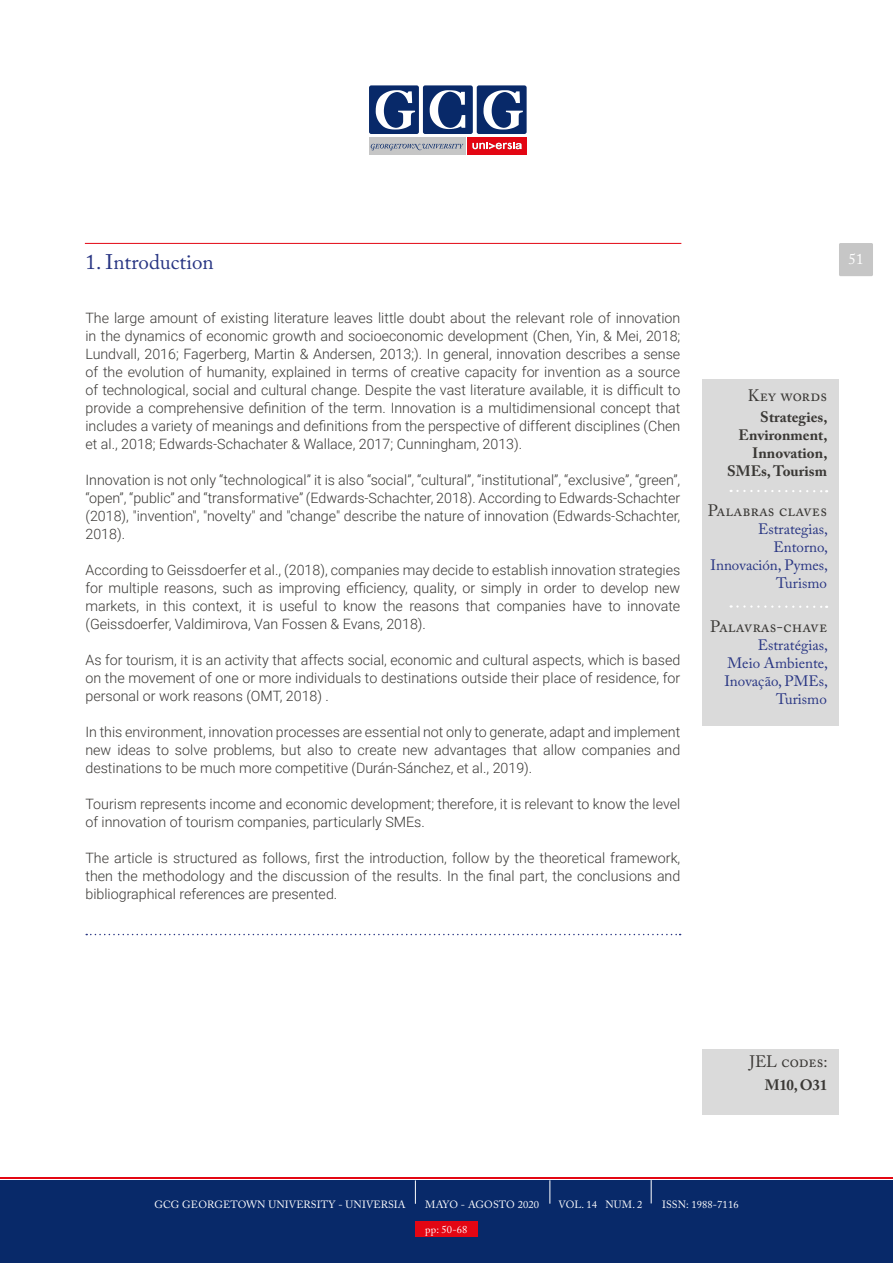
<style>
.page{position:relative;width:893px;height:1263px;background:#fff}
.page>*{position:absolute;margin:0;border:0;box-sizing:border-box;transform-origin:0 0}
.t1{font:21px "Adobe Caslon Pro";color:#283583}
.t2{font:16.5px "Adobe Caslon Pro";color:#3a3835}
.t3{font:15px/18px "Adobe Caslon Pro";color:#283583;text-align:right}
.t4{font:700 15px/18px "Adobe Caslon Pro";color:#3a3835;text-align:right}
.t5{font:15px "Adobe Caslon Pro";color:#fff}
.t6{font:300 14.25px/18px "Roboto";color:#3a3835;text-align:justify}
.t7{font:10.5px "Adobe Caslon Pro";letter-spacing:.01em;color:#fff}
</style>
<div class="page">
<hr style="left:85px;top:243px;width:596px;height:1px;background:#e30613">
<hr style="left:0;top:1177px;width:893px;height:1px;background:#e30613">
<div style="left:0;top:1180px;width:893px;height:83px;background:#082969"></div>
<svg style="left:550px;top:1180px;width:1px;height:24px"></svg>
<svg style="left:415px;top:1180px;width:1px;height:24px"></svg>
<svg style="left:651px;top:1180px;width:1px;height:23px"></svg>
<div style="left:369px;top:85px;width:50px;height:49px;background:#082969;border-radius:2px"></div>
<div style="left:423px;top:85px;width:50px;height:49px;background:#082969;border-radius:2px"></div>
<div style="left:477px;top:85px;width:50px;height:49px;background:#082969;border-radius:2px"></div>
<div style="left:467px;top:137px;width:60px;height:18px;background:#e30613"></div>
<svg style="left:472px;top:143px;width:50px;height:6px"></svg>
<div style="left:369px;top:137px;width:97px;height:18px;background:#c6c6c6"></div>
<svg style="left:371px;top:144px;width:92px;height:7px"></svg>
<svg style="left:376px;top:90px;width:39px;height:39px"></svg>
<svg style="left:430px;top:90px;width:35px;height:39px"></svg>
<svg style="left:483px;top:90px;width:40px;height:39px"></svg>
<div style="left:839px;top:243px;width:34px;height:33px;background:#c6c6c6;border-radius:2px"></div>
<div style="left:702px;top:1049px;width:137px;height:65px;background:#dadada"></div>
<svg style="left:86px;top:934px;width:595px;height:1px"></svg>
<div style="left:702px;top:379px;width:137px;height:346px;background:#dadada"></div>
<svg style="left:731px;top:490px;width:96px;height:2px"></svg>
<svg style="left:731px;top:605px;width:96px;height:3px"></svg>
<div style="left:415px;top:1221px;width:63px;height:16px;background:#e30613"></div>
<h1 class="t1" style="left:85px;top:250px;width:130px">1. Introduction</h1>
<p class="t5" style="left:848px;top:250px;width:16px">51</p>
<p class="t6" style="left:85px;top:309px;width:596px">The large amount of existing literature leaves little doubt about the relevant role of innovation in the dynamics of economic growth and socioeconomic development (Chen, Yin, &amp; Mei, 2018; Lundvall, 2016; Fagerberg, Martin &amp; Andersen, 2013;). In general, innovation describes a sense of the evolution of humanity, explained in terms of creative capacity for invention as a source of technological, social and cultural change. Despite the vast literature available, it is difficult to provide a comprehensive definition of the term. Innovation is a multidimensional concept that includes a variety of meanings and definitions from the perspective of different disciplines (Chen et al., 2018; Edwards-Schachater &amp; Wallace, 2017; Cunningham, 2013).</p>
<p class="t6" style="left:85px;top:471px;width:596px">Innovation is not only “technological” it is also “social”, “cultural”, “institutional”, “exclusive”, “green”, “open”, “public” and “transformative” (Edwards-Schachter, 2018). According to Edwards-Schachter (2018), "invention", "novelty" and "change" describe the nature of innovation (Edwards-Schachter, 2018).</p>
<p class="t6" style="left:85px;top:561px;width:596px">According to Geissdoerfer et al., (2018), companies may decide to establish innovation strategies for multiple reasons, such as improving efficiency, quality, or simply in order to develop new markets, in this context, it is useful to know the reasons that companies have to innovate (Geissdoerfer, Valdimirova, Van Fossen &amp; Evans, 2018).</p>
<p class="t6" style="left:85px;top:651px;width:596px">As for tourism, it is an activity that affects social, economic and cultural aspects, which is based on the movement of one or more individuals to destinations outside their place of residence, for personal or work reasons (OMT, 2018) .</p>
<p class="t6" style="left:85px;top:723px;width:596px">In this environment, innovation processes are essential not only to generate, adapt and implement new ideas to solve problems, but also to create new advantages that allow companies and destinations to be much more competitive (Durán-Sánchez, et al., 2019).</p>
<p class="t6" style="left:85px;top:795px;width:596px">Tourism represents income and economic development; therefore, it is relevant to know the level of innovation of tourism companies, particularly SMEs.</p>
<p class="t6" style="left:85px;top:849px;width:596px">The article is structured as follows, first the introduction, follow by the theoretical framework, then the methodology and the discussion of the results. In the final part, the conclusions and bibliographical references are presented.</p>
<p class="t2" style="left:748px;top:385px;width:81px">Key words</p>
<p class="t4" style="left:727px;top:408px;width:102px">Strategies,<br>Environment,<br>Innovation,<br>SMEs, Tourism</p>
<p class="t2" style="left:708px;top:501px;width:121px">Palabras claves</p>
<p class="t3" style="left:710px;top:520px;width:119px">Estrategias,<br>Entorno,<br>Innovación, Pymes,<br>Turismo</p>
<p class="t2" style="left:710px;top:617px;width:118px">Palavras-chave</p>
<p class="t3" style="left:724px;top:636px;width:105px">Estratégias,<br>Meio Ambiente,<br>Inovação, PMEs,<br>Turismo</p>
<p class="t2" style="left:750px;top:1052px;width:80px">JEL codes:</p>
<p class="t4" style="left:765px;top:1075px;width:64px">M10, O31</p>
<p class="t7" style="left:154px;top:1198px;width:253px">GCG GEORGETOWN UNIVERSITY - UNIVERSIA</p>
<p class="t7" style="left:425px;top:1198px;width:115px">MAYO - AGOSTO 2020</p>
<p class="t7" style="left:559px;top:1198px;width:85px">VOL. 14 NUM. 2</p>
<p class="t7" style="left:662px;top:1198px;width:78px">ISSN: 1988-7116</p>
<p class="t7" style="left:425px;top:1223px;width:43px">pp: 50-68</p>
</div>
